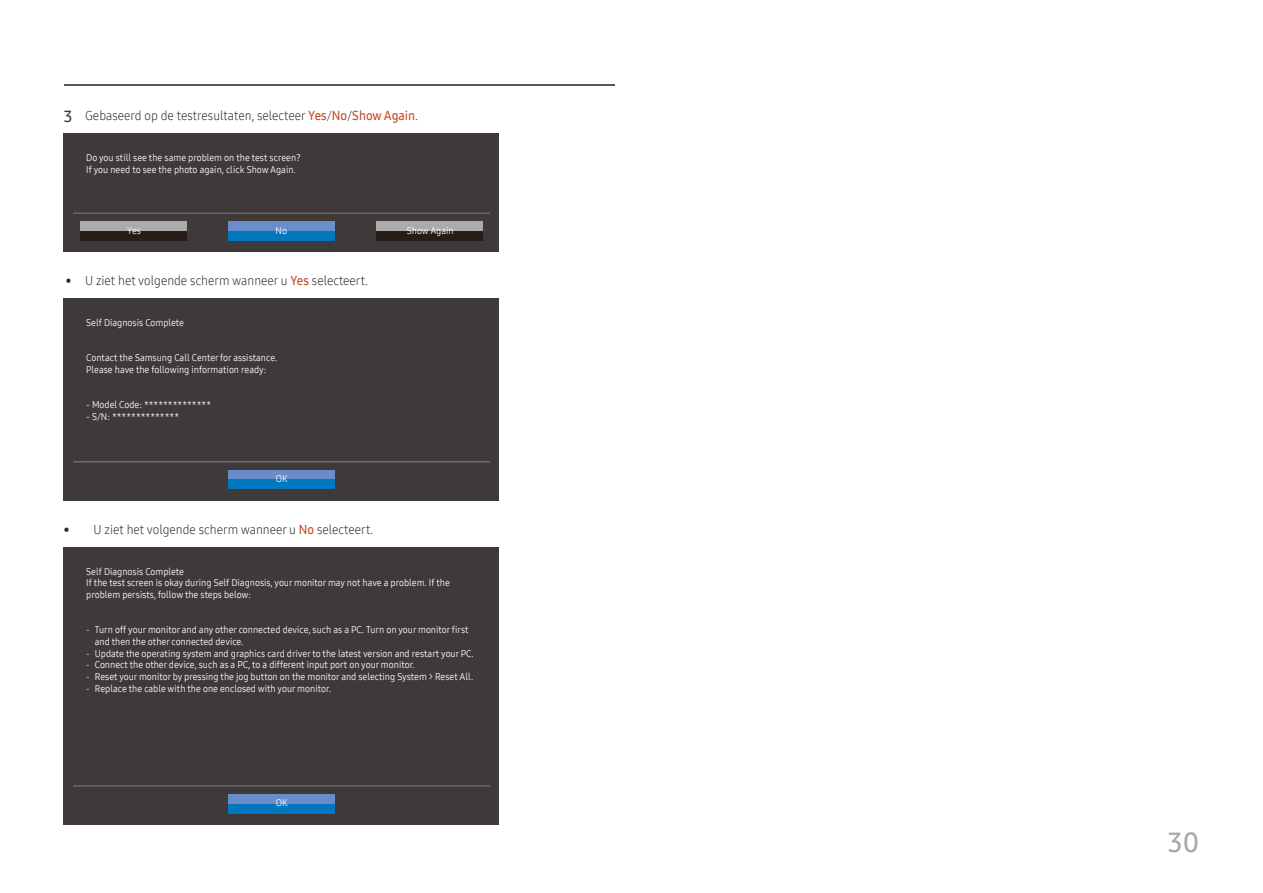
<style>
.page{position:relative;width:1263px;height:893px;background:#fff}
.page>*{position:absolute;margin:0;border:0;box-sizing:border-box;transform-origin:0 0}
.PageNumber{font:27px "Samsung One 600";color:#a8a9ad}
.t1{font:12.75px "Samsung One 300";color:#282526;scale:.96 1}
.t2{font:9.75px/11.7px "Samsung One 400";color:#fff;scale:.94 1}
.s1{font-family:"Samsung One 600";font-size:15.75px;color:#3e3e3f}
.s2{font-family:"Samsung One 600";color:#c34f2b}
.s3{font-family:"Samsung One 300"}
</style>
<div class="page">
<hr style="left:64px;top:84px;width:550px;height:2px;background:#57585a">
<div style="left:64px;top:134px;width:435px;height:118px;background:#3e3a39"></div>
<hr style="left:73px;top:212px;width:417px;height:2px;background:#717071">
<div style="left:81px;top:222px;width:106px;height:18px;background:#acabab"></div>
<div style="left:81px;top:231px;width:106px;height:9px;background:#261c19"></div>
<div style="left:228px;top:222px;width:107px;height:18px;background:#698ec9"></div>
<div style="left:228px;top:231px;width:107px;height:9px;background:#0078be"></div>
<div style="left:376px;top:222px;width:106px;height:18px;background:#acabab"></div>
<div style="left:376px;top:231px;width:106px;height:9px;background:#261c19"></div>
<div style="left:64px;top:298px;width:435px;height:203px;background:#3e3a39"></div>
<hr style="left:73px;top:461px;width:417px;height:1px;background:#717071">
<div style="left:228px;top:471px;width:107px;height:18px;background:#688dc8"></div>
<div style="left:228px;top:480px;width:107px;height:9px;background:#0077be"></div>
<div style="left:64px;top:547px;width:435px;height:278px;background:#3e3a39"></div>
<hr style="left:73px;top:785px;width:417px;height:1px;background:#717071">
<div style="left:228px;top:795px;width:107px;height:18px;background:#688dc8"></div>
<div style="left:228px;top:804px;width:107px;height:9px;background:#0077be"></div>
<p class="t1" style="left:64px;top:107px;width:370px"><span class="s1">3</span> Gebaseerd op de testresultaten, selecteer <span class="s2">Yes</span>/<span class="s2">No</span>/<span class="s2">Show Again</span>.</p>
<p class="t2" style="left:86px;top:152px;width:230px">Do you still see the same problem on the test screen?<br>If you need to see the photo again, click Show Again.</p>
<p class="t2" style="left:127px;top:224px;width:16px">Yes</p>
<p class="t2" style="left:276px;top:225px;width:14px">No</p>
<p class="t2" style="left:407px;top:224px;width:51px">Show Again</p>
<p class="t1" style="left:66px;top:272px;width:316px">• U ziet het volgende scherm wanneer u <span class="s2">Yes</span> selecteert.</p>
<p class="t2" style="left:86px;top:317px;width:106px">Self Diagnosis Complete</p>
<p class="t2" style="left:86px;top:352px;width:205px">Contact the Samsung Call Center for assistance.<br>Please have the following information ready:</p>
<p class="t2" style="left:86px;top:399px;width:134px">‐ Model Code: ************** ‐ S/N: **************</p>
<p class="t2" style="left:276px;top:472px;width:14px">OK</p>
<p class="t1" style="left:64px;top:521px;width:324px">• U ziet het volgende scherm wanneer u <span class="s2">No</span> selecteert.</p>
<p class="t2" style="left:86px;top:565px;width:388px">Self Diagnosis Complete<br>If the test screen is okay during Self Diagnosis, your monitor may not have a problem. If the problem persists, follow the steps below:</p>
<p class="t2" style="left:95px;top:624px;width:399px;text-indent:-9px"><span class="s3">-</span> Turn off your monitor and any other connected device, such as a PC. Turn on your monitor first and then the other connected device.</p>
<p class="t2" style="left:86px;top:647px;width:414px"><span class="s3">-</span> Update the operating system and graphics card driver to the latest version and restart your PC.</p>
<p class="t2" style="left:86px;top:659px;width:351px"><span class="s3">-</span> Connect the other device, such as a PC, to a different input port on your monitor.</p>
<p class="t2" style="left:86px;top:671px;width:413px"><span class="s3">-</span> Reset your monitor by pressing the jog button on the monitor and selecting System &gt; Reset All.</p>
<p class="t2" style="left:86px;top:682px;width:262px"><span class="s3">-</span> Replace the cable with the one enclosed with your monitor.</p>
<p class="t2" style="left:276px;top:797px;width:14px">OK</p>
<p class="PageNumber" style="left:1168px;top:825px;width:33px">30</p>
</div>
